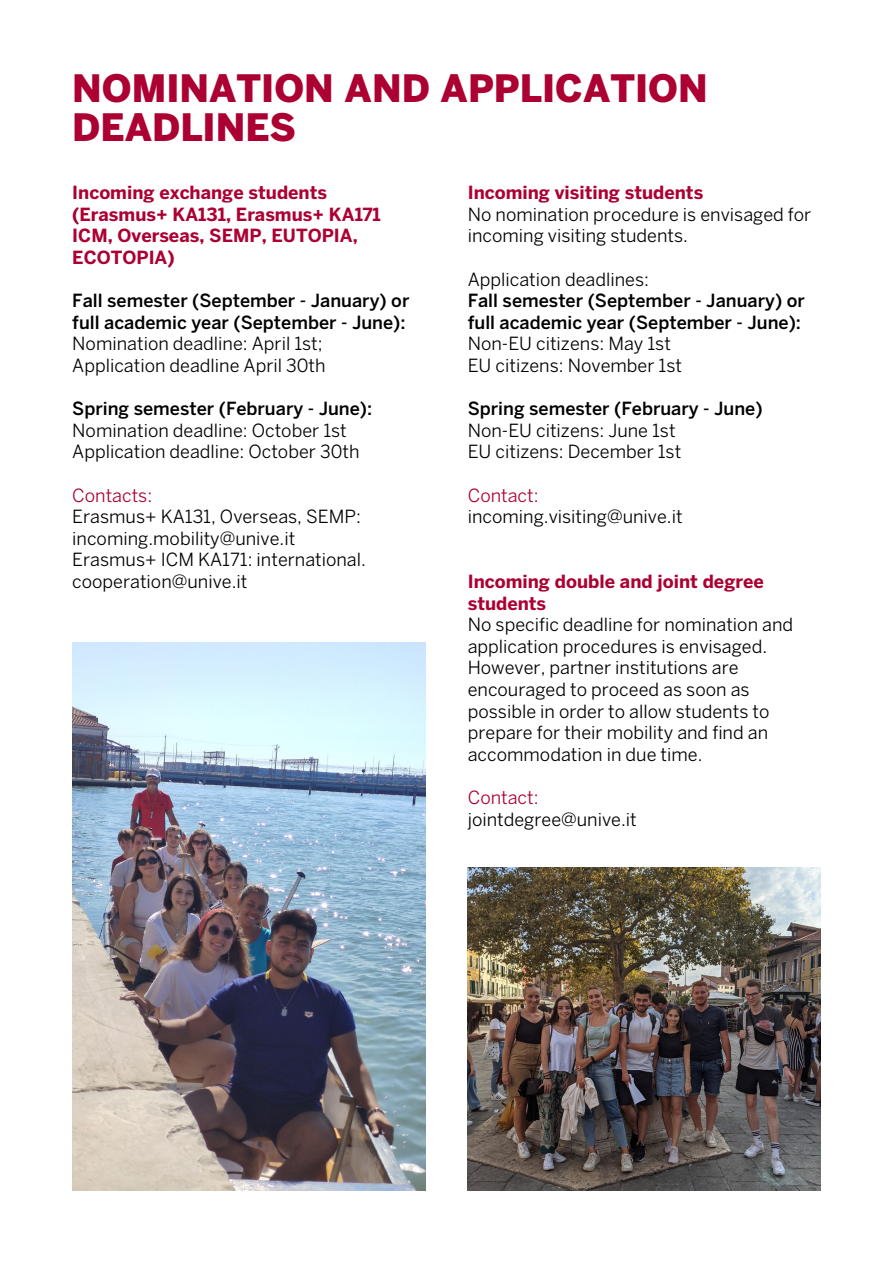
<style>
.page{position:relative;width:893px;height:1263px;background:#fff}
.page>*{position:absolute;margin:0;border:0;box-sizing:border-box;transform-origin:0 0}
.t1{font:900 37.5px/39px "Benton Sans";color:#ac0032}
.t2{font:18px/21.6px "Benton Sans";color:#000}
.t3{font:500 18px/21.6px "Benton Sans";color:#000}
.t4{font:700 18px/21.6px "Benton Sans";color:#ac0032}
.t5{font:18px "Benton Sans";color:#ac0032}
</style>
<div class="page">
<img style="left:72px;top:642px;width:353px;height:549px">
<img style="left:468px;top:867px;width:353px;height:324px">
<h1 class="t1" style="left:72px;top:68px;width:637px">NOMINATION AND APPLICATION<br>DEADLINES</h1>
<p class="t4" style="left:72px;top:182px;width:310px">Incoming exchange students (Erasmus+ KA131, Erasmus+ KA171<br>ICM , Overseas, SEM</p>
<p class="t4" style="left:249px;top:225px;width:110px">P, EUTOPIA,</p>
<p class="t4" style="left:72px;top:246px;width:14px">ECO</p>
<p class="t4" style="left:111px;top:246px;width:65px">TOPIA)</p>
<p class="t3" style="left:72px;top:290px;width:339px">Fall semester (September - January) or full academic year (September - June):</p>
<p class="t2" style="left:72px;top:333px;width:255px">Nomination deadline: April 1st;<br>Application deadline April 30th</p>
<p class="t3" style="left:72px;top:398px;width:301px">Spring semester (February - June):</p>
<p class="t2" style="left:72px;top:419px;width:289px">Nomination deadline: October 1st<br>Application deadline: October 30th</p>
<p class="t5" style="left:72px;top:484px;width:81px">Contacts:</p>
<p class="t2" style="left:72px;top:506px;width:295px">Erasmus+ KA131, Overseas, SEMP: incoming.mobility@unive.it<br>Erasmus+ ICM KA171: international. cooperation@unive.it</p>
<p class="t4" style="left:468px;top:182px;width:237px">Incoming visiting students</p>
<p class="t2" style="left:468px;top:203px;width:345px">No nomination procedure is envisaged for incoming visiting students.</p>
<p class="t2" style="left:468px;top:268px;width:183px">Application deadlines:</p>
<p class="t3" style="left:468px;top:290px;width:339px">Fall semester (September - January) or full academic year (September - June):</p>
<p class="t2" style="left:468px;top:333px;width:216px">Non-EU citizens: May 1st<br>EU citizens: November 1st</p>
<p class="t3" style="left:468px;top:398px;width:296px">Spring semester (February - June)</p>
<p class="t2" style="left:468px;top:419px;width:215px">Non-EU citizens: June 1st<br>EU citizens: December 1st</p>
<p class="t5" style="left:468px;top:484px;width:72px">Contact:</p>
<p class="t2" style="left:468px;top:506px;width:216px">incoming.visiting@unive.it</p>
<p class="t4" style="left:468px;top:570px;width:298px">Incoming double and joint degree students</p>
<p class="t2" style="left:468px;top:614px;width:327px">No specific deadline for nomination and application procedures is envisaged.<br>However, partner institutions are encouraged to proceed as soon as possible in order to allow students to prepare for their mobility and find an accommodation in due time.</p>
<p class="t5" style="left:468px;top:787px;width:72px">Contact:</p>
<p class="t2" style="left:468px;top:808px;width:171px">jointdegree@unive.it</p>
</div>
